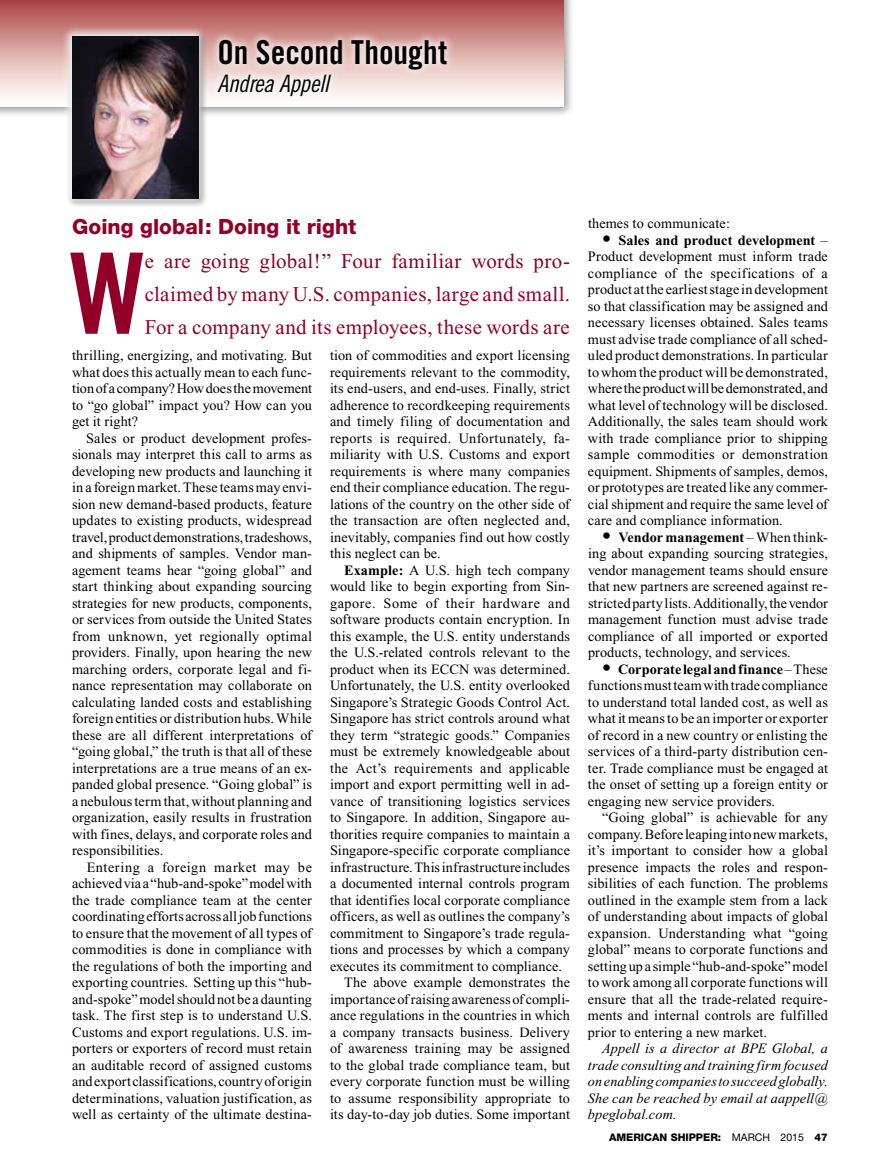
<style>
.page{position:relative;width:891px;height:1175px;background:#fff}
.page>*{position:absolute;margin:0;border:0;box-sizing:border-box;transform-origin:0 0}
.t1{font:112.35px "Trade Gothic Bold Cond Twenty";color:#92002a}
.t2{font:33px "Trade Gothic Bold Cond Twenty";color:#000}
.t3{font:24px "Trade Gothic Cond Eighteen Obl";letter-spacing:-.02em;color:#000}
.t4{font:21px/33px "Times New Roman";letter-spacing:.015em;color:#92002a;text-align:justify}
.t5{font:800 21px "Helvetica Neue";color:#92002a}
.t6{font:14.25px/16.5px "Times New Roman";letter-spacing:.01em;color:#000;text-align:justify}
.t7{font:italic 14.25px/16.5px "Times New Roman";letter-spacing:.005em;color:#000;text-align:justify}
.t8{font:14.25px "Times New Roman";letter-spacing:.04em;color:#000}
.t9{font:800 10.5px "Helvetica Neue";color:#000}
.s1{font-weight:700}
.s2{font-family:"Helvetica Neue";font-weight:800;font-size:18px}
.s3{font-weight:400}
</style>
<div class="page">
<div style="left:0;top:0;width:575px;height:118px;background:#000;opacity:.39"></div>
<div style="left:0;top:0;width:564px;height:107px;background:linear-gradient(to bottom,#ae4948,#fff)"></div>
<div style="left:209px;top:30px;width:247px;height:75px;background:#fff;opacity:.75"></div>
<svg style="left:62px;top:26px;width:146px;height:180px"></svg>
<img style="left:72px;top:36px;width:126px;height:162px">
<h2 class="t2" style="left:218px;top:32px;width:232px">On Second Thought</h2>
<h3 class="t3" style="left:218px;top:69px;width:113px">Andrea Appell</h3>
<h3 class="t5" style="left:72px;top:214px;width:286px">Going global: Doing it right</h3>
<h1 class="t1" style="left:70px;top:225px;width:76px">W</h1>
<h3 class="t4" style="left:145px;top:244px;width:427px">e are going global!” Four familiar words pro&shy;claimed by many U.S. companies, large and small.<br>For a company and its employees, these words are</h3>
<p class="t6" style="left:72px;top:347px;width:242px">thrilling, energizing, and motivating. But what does this actually mean to each func&shy;tion of a company? How does the movement to “go global” impact you? How can you get it right?</p>
<p class="t6" style="left:72px;top:429px;width:242px;text-indent:14px">Sales or product development profes&shy;sionals may interpret this call to arms as developing new products and launching it in a foreign market. These teams may envi&shy;sion new demand-based products, feature updates to existing products, widespread travel, product demonstrations, tradeshows, and shipments of samples. Vendor man&shy;agement teams hear “going global” and start thinking about expanding sourcing strategies for new products, components, or services from outside the United States from unknown, yet regionally optimal providers. Finally, upon hearing the new marching orders, corporate legal and fi&shy;nance representation may collaborate on calculating landed costs and establishing foreign entities or distribution hubs. While these are all different interpretations of “going global,” the truth is that all of these interpretations are a true means of an ex&shy;panded global presence. “Going global” is a nebulous term that, without planning and organization, easily results in frustration with fines, delays, and corporate roles and responsibilities.</p>
<p class="t6" style="left:72px;top:859px;width:242px;text-indent:15px">Entering a foreign market may be achieved via a “hub-and-spoke” model with the trade compliance team at the center coordinating efforts across all job functions to ensure that the movement of all types of commodities is done in compliance with the regulations of both the importing and exporting countries. Setting up this “hub&shy;and-spoke” model should not be a daunting task. The first step is to understand U.S.<br>Customs and export regulations. U.S. im&shy;porters or exporters of record must retain an auditable record of assigned customs and export classifications, country of origin determinations, valuation justification, as well as certainty of the ultimate destina-</p>
<p class="t6" style="left:330px;top:347px;width:242px">tion of commodities and export licensing requirements relevant to the commodity, its end-users, and end-uses. Finally, strict adherence to recordkeeping requirements and timely filing of documentation and reports is required. Unfortunately, fa&shy;miliarity with U.S. Customs and export requirements is where many companies end their compliance education. The regu&shy;lations of the country on the other side of the transaction are often neglected and, inevitably, companies find out how costly this neglect can be.</p>
<p class="t6" style="left:344px;top:561px;width:227px"><span class="s1">Example:</span> A U.S. high tech company</p>
<p class="t6" style="left:330px;top:578px;width:241px">would like to begin exporting from Sin-</p>
<p class="t8" style="left:330px;top:595px;width:241px">gapore. Some of their hardware and</p>
<p class="t6" style="left:330px;top:611px;width:242px">software products contain encryption. In</p>
<p class="t6" style="left:330px;top:627px;width:242px">this example, the U.S. entity understands</p>
<p class="t6" style="left:330px;top:644px;width:242px">the U.S.-related controls relevant to the</p>
<p class="t6" style="left:330px;top:660px;width:242px">product when its ECCN was determined.</p>
<p class="t6" style="left:330px;top:677px;width:242px">Unfortunately, the U.S. entity overlooked</p>
<p class="t6" style="left:330px;top:693px;width:241px">Singapore’s Strategic Goods Control Act.</p>
<p class="t6" style="left:330px;top:710px;width:242px">Singapore has strict controls around what</p>
<p class="t6" style="left:330px;top:726px;width:241px">they term “strategic goods.” Companies</p>
<p class="t6" style="left:330px;top:743px;width:242px">must be extremely knowledgeable about</p>
<p class="t6" style="left:330px;top:759px;width:241px">the Act’s requirements and applicable</p>
<p class="t6" style="left:330px;top:776px;width:241px">import and export permitting well in ad-</p>
<p class="t6" style="left:330px;top:792px;width:242px">vance of transitioning logistics services</p>
<p class="t6" style="left:330px;top:809px;width:241px">to Singapore. In addition, Singapore au-</p>
<p class="t6" style="left:330px;top:825px;width:241px">thorities require companies to maintain a</p>
<p class="t6" style="left:330px;top:842px;width:241px">Singapore-specific corporate compliance</p>
<p class="t6" style="left:330px;top:858px;width:241px">infrastructure. This infrastructure includes</p>
<p class="t6" style="left:330px;top:875px;width:241px">a documented internal controls program</p>
<p class="t6" style="left:330px;top:891px;width:242px">that identifies local corporate compliance</p>
<p class="t6" style="left:330px;top:908px;width:241px">officers, as well as outlines the company’s</p>
<p class="t6" style="left:330px;top:924px;width:241px">commitment to Singapore’s trade regula-</p>
<p class="t6" style="left:330px;top:941px;width:242px">tions and processes by which a company</p>
<p class="t6" style="left:330px;top:957px;width:234px">executes its commitment to compliance.</p>
<p class="t6" style="left:344px;top:974px;width:227px">The above example demonstrates the</p>
<p class="t6" style="left:330px;top:990px;width:241px">importance of raising awareness of compli-</p>
<p class="t6" style="left:330px;top:1007px;width:241px">ance regulations in the countries in which</p>
<p class="t6" style="left:330px;top:1023px;width:241px">a company transacts business. Delivery</p>
<p class="t6" style="left:330px;top:1040px;width:241px">of awareness training may be assigned</p>
<p class="t6" style="left:330px;top:1056px;width:241px">to the global trade compliance team, but</p>
<p class="t6" style="left:330px;top:1073px;width:242px">every corporate function must be willing</p>
<p class="t6" style="left:330px;top:1089px;width:242px">to assume responsibility appropriate to</p>
<p class="t6" style="left:330px;top:1106px;width:241px">its day-to-day job duties. Some important</p>
<p class="t6" style="left:588px;top:215px;width:144px">themes to communicate:</p>
<p class="t6" style="left:588px;top:231px;width:242px;text-indent:14px"><span class="s2">•</span> <span class="s1">Sales and product development</span> – Product development must inform trade compliance of the specifications of a product at the earliest stage in development so that classification may be assigned and necessary licenses obtained. Sales teams must advise trade compliance of all sched&shy;uled product demonstrations. In particular to whom the product will be demonstrated, where the product will be demonstrated, and what level of technology will be disclosed.<br>Additionally, the sales team should work with trade compliance prior to shipping sample commodities or demonstration equipment. Shipments of samples, demos, or prototypes are treated like any commer&shy;cial shipment and require the same level of care and compliance information.</p>
<p class="t6" style="left:588px;top:528px;width:242px;text-indent:14px"><span class="s2">•</span> <span class="s1">Vendor management</span> – When think&shy;ing about expanding sourcing strategies, vendor management teams should ensure that new partners are screened against re&shy;stricted party lists. Additionally, the vendor management function must advise trade compliance of all imported or exported products, technology, and services.</p>
<p class="t6" style="left:588px;top:660px;width:242px;text-indent:14px"><span class="s2">•</span> <span class="s1">Corporate legal and finance</span> – These functions must team with trade compliance to understand total landed cost, as well as what it means to be an importer or exporter of record in a new country or enlisting the services of a third-party distribution cen&shy;ter. Trade compliance must be engaged at the onset of setting up a foreign entity or engaging new service providers.</p>
<p class="t6" style="left:588px;top:809px;width:242px;text-indent:14px">“Going global” is achievable for any company. Before leaping into new markets, it’s important to consider how a global presence impacts the roles and respon&shy;sibilities of each function. The problems outlined in the example stem from a lack of understanding about impacts of global expansion. Understanding what “going global” means to corporate functions and setting up a simple “hub-and-spoke” model to work among all corporate functions will ensure that all the trade-related require&shy;ments and internal controls are fulfilled prior to entering a new market.</p>
<p class="t7" style="left:588px;top:1040px;width:242px;text-indent:14px">Appell is a director at BPE Global, a trade consulting and training firm focused on enabling companies to succeed globally.<br>She can be reached by email at aappell@ bpeglobal.com.</p>
<p class="t9" style="left:609px;top:1131px;width:220px">AMERICAN SHIPPER: <span class="s3">MARCH 2015</span> 47</p>
</div>
